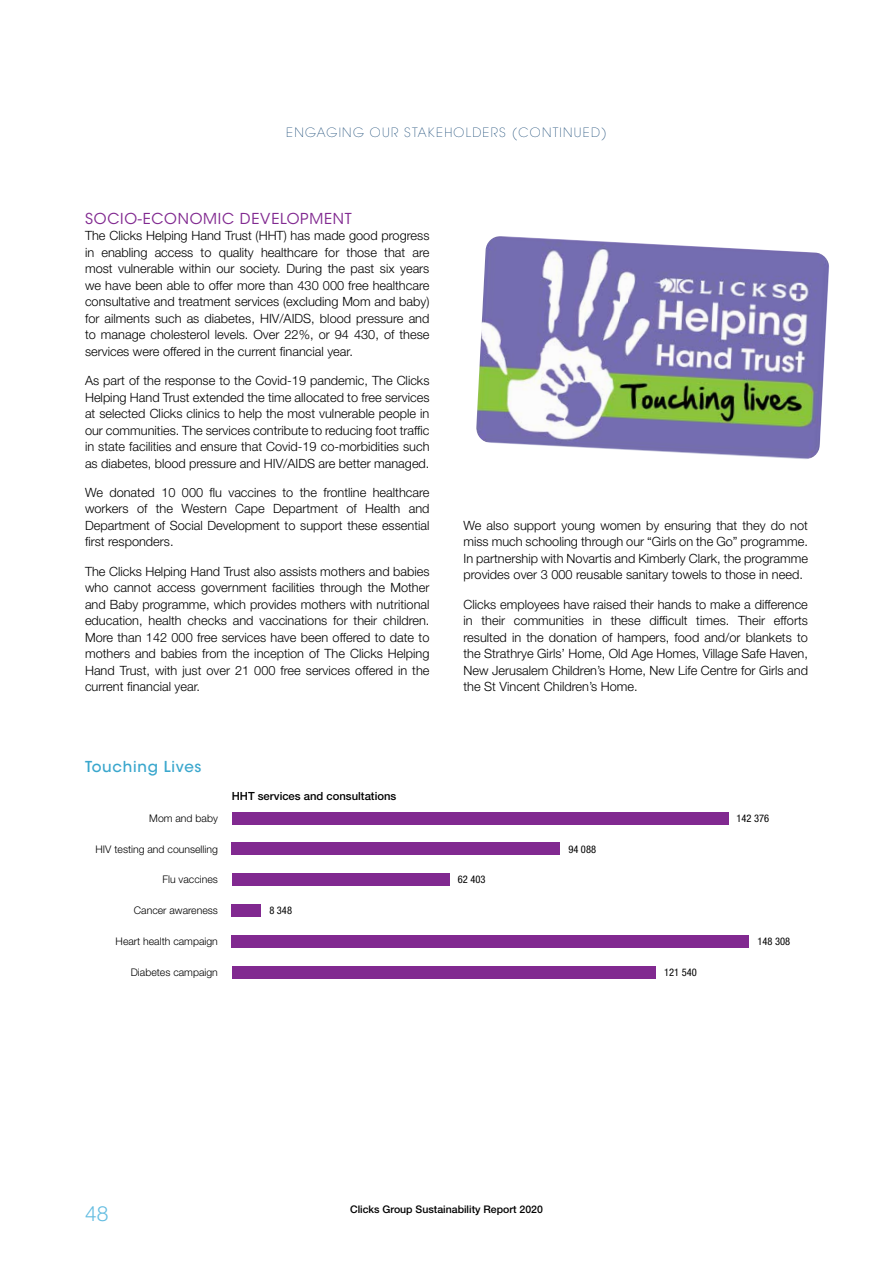
<style>
.page{position:relative;width:893px;height:1263px;background:#fff}
.page>*{position:absolute;margin:0;border:0;box-sizing:border-box;transform-origin:0 0}
.t1{font:300 21px "Helvetica Neue LT Std";color:#64bde1}
.t2{font:15px "ITC Avant Garde Std";letter-spacing:.05em;color:#812990}
.t3{font:500 15px "ITC Avant Garde Std";letter-spacing:.05em;color:#3aa7cd}
.t4{font:300 12.75px/16.5px "Helvetica Neue LT Std";color:#000;text-align:justify}
.t5{font:200 12.75px "ITC Avant Garde Std";letter-spacing:.1em;color:#003768}
.t6{font:500 11.25px "Helvetica Neue LT Std";color:#000}
.t7{font:300 10.5px "Helvetica Neue LT Std";color:#000}
.t8{font:500 10.5px "Helvetica Neue LT Std";color:#000}
.t9{font:condensed 10.5px "Helvetica Neue LT Std";color:#000}
</style>
<div class="page">
<div style="left:232px;top:812px;width:496px;height:12px;background:#812990"></div>
<div style="left:232px;top:904px;width:29px;height:13px;background:#812990"></div>
<div style="left:232px;top:842px;width:328px;height:13px;background:#812990"></div>
<div style="left:232px;top:935px;width:517px;height:13px;background:#812990"></div>
<div style="left:232px;top:873px;width:217px;height:13px;background:#812990"></div>
<div style="left:232px;top:966px;width:424px;height:12px;background:#812990"></div>
<img style="left:476px;top:236px;width:353px;height:223px">
<p class="t5" style="left:286px;top:125px;width:322px">ENGAGING OUR STAKEHOLDERS (CONTINUED)</p>
<p class="t2" style="left:85px;top:209px;width:268px">SOCIO-ECONOMIC DEVELOPMENT</p>
<p class="t4" style="left:85px;top:227px;width:346px">The Clicks Helping Hand Trust (HHT) has made good progress in enabling access to quality healthcare for those that are most vulnerable within our society. During the past six years we have been able to offer more than 430 000 free healthcare consultative and treatment services (excluding Mom and baby) for ailments such as diabetes, HIV/AIDS, blood pressure and to manage cholesterol levels. Over 22%, or 94 430, of these services were offered in the current financial year.</p>
<p class="t4" style="left:85px;top:372px;width:346px">As part of the response to the Covid-19 pandemic, The Clicks Helping Hand Trust extended the time allocated to free services at selected Clicks clinics to help the most vulnerable people in our communities. The services contribute to reducing foot traffic in state facilities and ensure that Covid-19 co-morbidities such as diabetes, blood pressure and HIV/AIDS are better managed.</p>
<p class="t4" style="left:85px;top:484px;width:346px">We donated 10 000 flu vaccines to the frontline healthcare workers of the Western Cape Department of Health and Department of Social Development to support these essential first responders.</p>
<p class="t4" style="left:85px;top:562px;width:346px">The Clicks Helping Hand Trust also assists mothers and babies who cannot access government facilities through the Mother and Baby programme, which provides mothers with nutritional education, health checks and vaccinations for their children.<br>More than 142 000 free services have been offered to date to mothers and babies from the inception of The Clicks Helping Hand Trust, with just over 21 000 free services offered in the current financial year.</p>
<p class="t3" style="left:85px;top:757px;width:118px">Touching Lives</p>
<p class="t6" style="left:232px;top:789px;width:166px">HHT services and consultations</p>
<p class="t4" style="left:463px;top:517px;width:346px">We also support young women by ensuring that they do not miss much schooling through our “Girls on the Go” programme.<br>In partnership with Novartis and Kimberly Clark, the programme provides over 3 000 reusable sanitary towels to those in need.</p>
<p class="t4" style="left:463px;top:595px;width:346px">Clicks employees have raised their hands to make a difference in their communities in these difficult times. Their efforts resulted in the donation of hampers, food and/or blankets to the Strathrye Girls’ Home, Old Age Homes, Village Safe Haven, New Jerusalem Children’s Home, New Life Centre for Girls and the St Vincent Children’s Home.</p>
<p class="t7" style="left:149px;top:812px;width:70px">Mom and baby</p>
<p class="t9" style="left:736px;top:812px;width:34px">142 376</p>
<p class="t7" style="left:96px;top:842px;width:124px">HIV testing and counselling</p>
<p class="t9" style="left:568px;top:843px;width:29px">94 088</p>
<p class="t7" style="left:162px;top:873px;width:57px">Flu vaccines</p>
<p class="t9" style="left:458px;top:874px;width:29px">62 403</p>
<p class="t7" style="left:134px;top:904px;width:86px">Cancer awareness</p>
<p class="t9" style="left:269px;top:904px;width:24px">8 348</p>
<p class="t7" style="left:116px;top:935px;width:104px">Heart health campaign</p>
<p class="t9" style="left:757px;top:935px;width:34px">148 308</p>
<p class="t7" style="left:131px;top:966px;width:89px">Diabetes campaign</p>
<p class="t9" style="left:664px;top:966px;width:34px">121 540</p>
<h1 class="t1" style="left:85px;top:1200px;width:25px">48</h1>
<p class="t8" style="left:350px;top:1203px;width:194px">Clicks Group Sustainability Report 2020</p>
</div>
